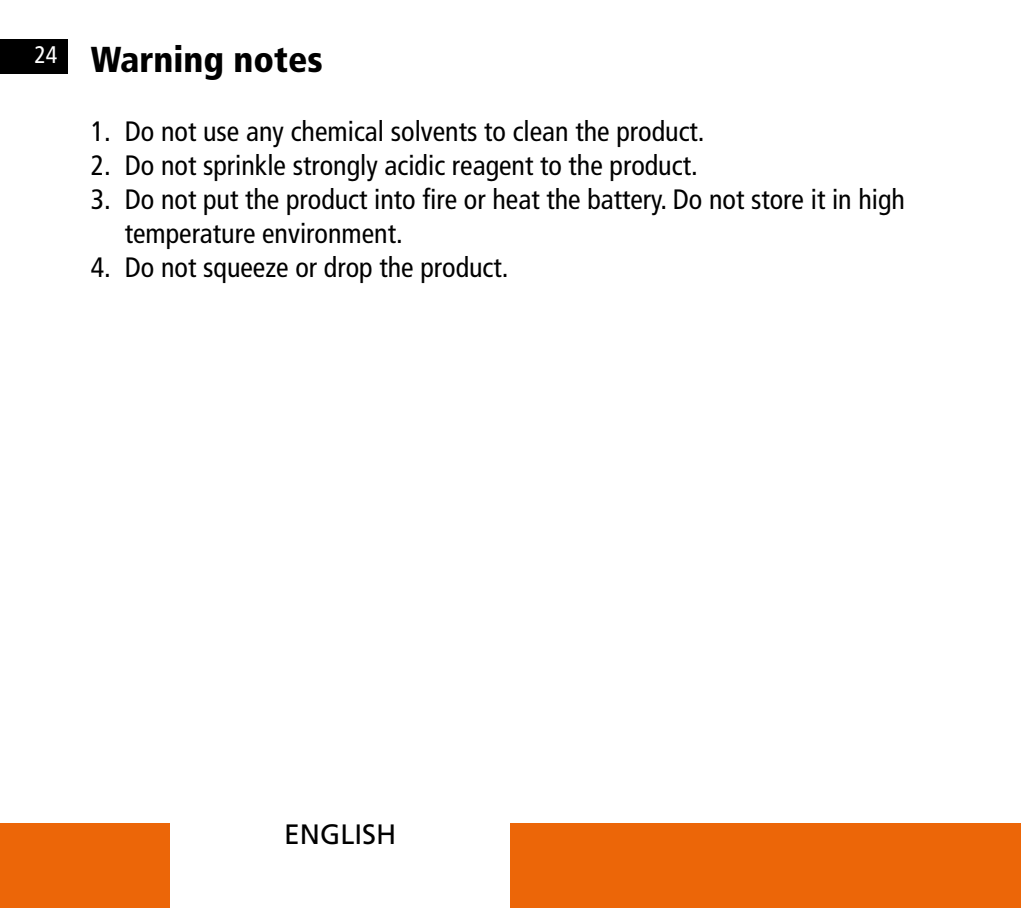
<style>
.page{position:relative;width:1021px;height:908px;background:#fff}
.page>*{position:absolute;margin:0;border:0;box-sizing:border-box;transform-origin:0 0}
.t1{font:900 condensed 36px "Frutiger LT";color:#000}
.t2{font:condensed 28px/34px "Frutiger LT";color:#000}
.t3{font:28px "Frutiger LT";color:#000}
.t4{font:condensed 24px "Frutiger LT";color:#fff}
</style>
<div class="page">
<div style="left:0;top:40px;width:68px;height:34px;background:#000"></div>
<div style="left:0;top:822px;width:170px;height:85px;background:#ec6608"></div>
<div style="left:510px;top:822px;width:510px;height:85px;background:#ec6608"></div>
<p class="t4" style="left:34px;top:41px;width:25px">24</p>
<p class="t1" style="left:91px;top:38px;width:234px">Warning notes</p>
<p class="t2" style="left:91px;top:114px;width:611px">1. Do not use any chemical solvents to clean the product.</p>
<p class="t2" style="left:91px;top:148px;width:604px">2. Do not sprinkle strongly acidic reagent to the product.</p>
<p class="t2" style="left:125px;top:182px;width:781px;text-indent:-34px">3. Do not put the product into fire or heat the battery. Do not store it in high temperature environment.</p>
<p class="t2" style="left:91px;top:250px;width:415px">4. Do not squeeze or drop the product.</p>
<p class="t3" style="left:284px;top:817px;width:113px">ENGLISH</p>
</div>
